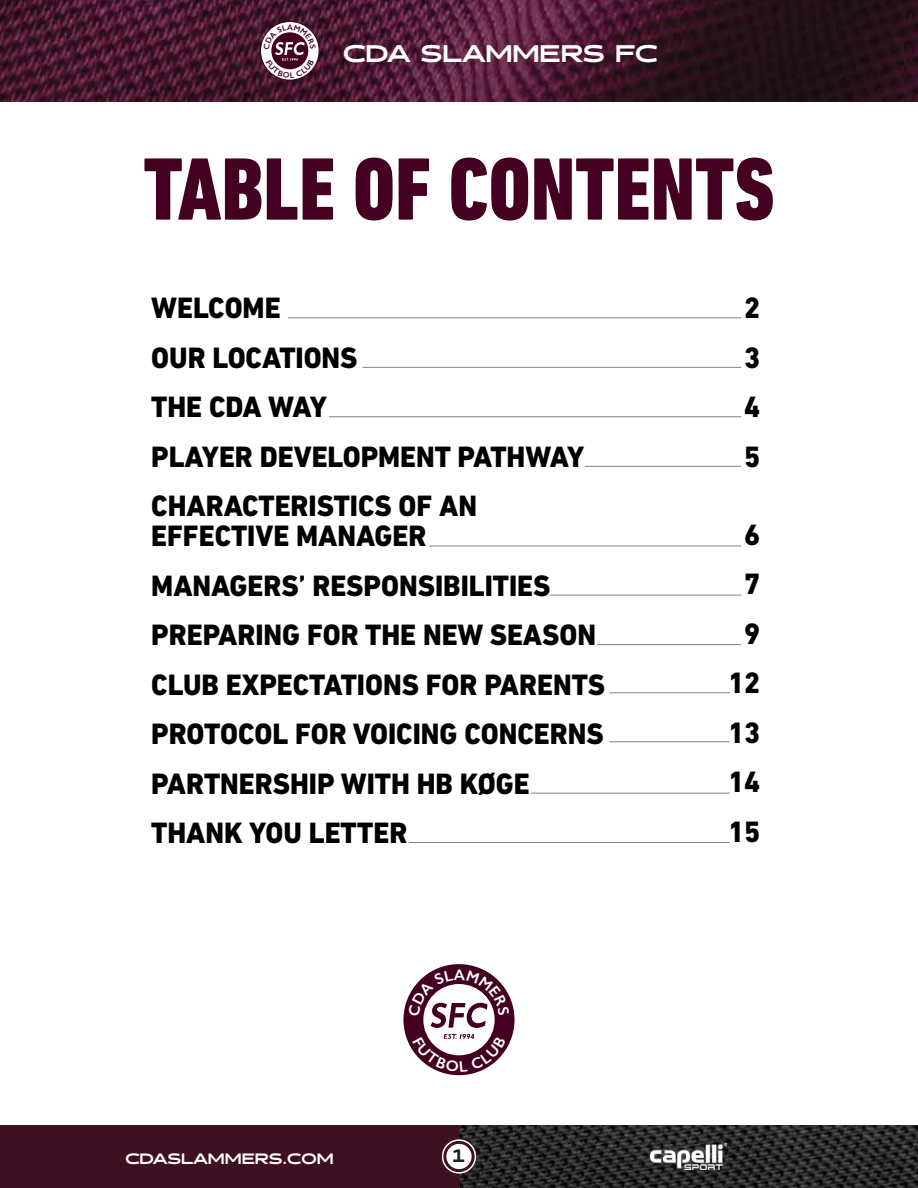
<style>
.page{position:relative;width:918px;height:1188px;background:#fff}
.page>*{position:absolute;margin:0;border:0;box-sizing:border-box;transform-origin:0 0}
.t1{font:800 condensed 90px "DIN Next LT Pro";color:#440020}
.t2{font:800 30px/49.5px "DIN Next LT Pro";color:#000;scale:.95 1}
.t3{font:900 24px "Halogen";color:#fff}
.t4{font:900 18px "Halogen";color:#231f20}
.t5{font:900 15px "Halogen";color:#fff}
</style>
<div class="page">
<img style="left:0;top:0;width:918px;height:101px">
<div style="left:0;top:1125px;width:459px;height:63px;background:#3e1021"></div>
<img style="left:459px;top:1125px;width:459px;height:63px">
<svg style="left:442px;top:1139px;width:34px;height:35px"></svg>
<img style="left:650px;top:1144px;width:77px;height:25px">
<hr style="left:288px;top:317px;width:453px;height:1px;background:#808285">
<hr style="left:362px;top:367px;width:379px;height:1px;background:#808285">
<hr style="left:329px;top:416px;width:412px;height:1px;background:#808285">
<hr style="left:585px;top:466px;width:156px;height:1px;background:#808285">
<hr style="left:429px;top:546px;width:312px;height:1px;background:#808285">
<hr style="left:550px;top:595px;width:191px;height:1px;background:#808285">
<hr style="left:597px;top:644px;width:144px;height:1px;background:#808285">
<hr style="left:609px;top:692px;width:121px;height:1px;background:#808285">
<hr style="left:609px;top:741px;width:121px;height:1px;background:#808285">
<hr style="left:531px;top:793px;width:199px;height:1px;background:#808285">
<hr style="left:409px;top:842px;width:321px;height:1px;background:#808285">
<svg style="left:261px;top:22px;width:58px;height:58px"></svg>
<svg style="left:403px;top:964px;width:112px;height:111px"></svg>
<p class="t3" style="left:343px;top:39px;width:316px">CDA SLAMMERS FC</p>
<h1 class="t1" style="left:143px;top:138px;width:633px">TABLE OF CONTENTS</h1>
<p class="t2" style="left:151px;top:283px;width:457px">WELCOME<br>OUR LOCATIONS<br>THE CDA WAY<br>PLAYER DEVELOPMENT PATHWAY<br>CHARACTERISTICS OF AN</p>
<p class="t2" style="left:151px;top:511px;width:479px">EFFECTIVE MANAGER<br>MANAGERS’ RESPONSIBILITIES<br>PREPARING FOR THE NEW SEASON<br>CLUB EXPECTATIONS FOR PARENTS<br>PROTOCOL FOR VOICING CONCERNS<br>PARTNERSHIP WITH HB KØGE<br>THANK YOU LETTER</p>
<p class="t5" style="left:125px;top:1149px;width:210px">CDASLAMMERS.COM</p>
<p class="t4" style="left:453px;top:1145px;width:14px">1</p>
<p class="t2" style="left:744px;top:283px;width:18px;text-align:justify">2<br>3<br>4<br>5</p>
<p class="t2" style="left:728px;top:510px;width:35px;text-align:center">6<br>7<br>9<br>12<br>13<br>14<br>15</p>
</div>
